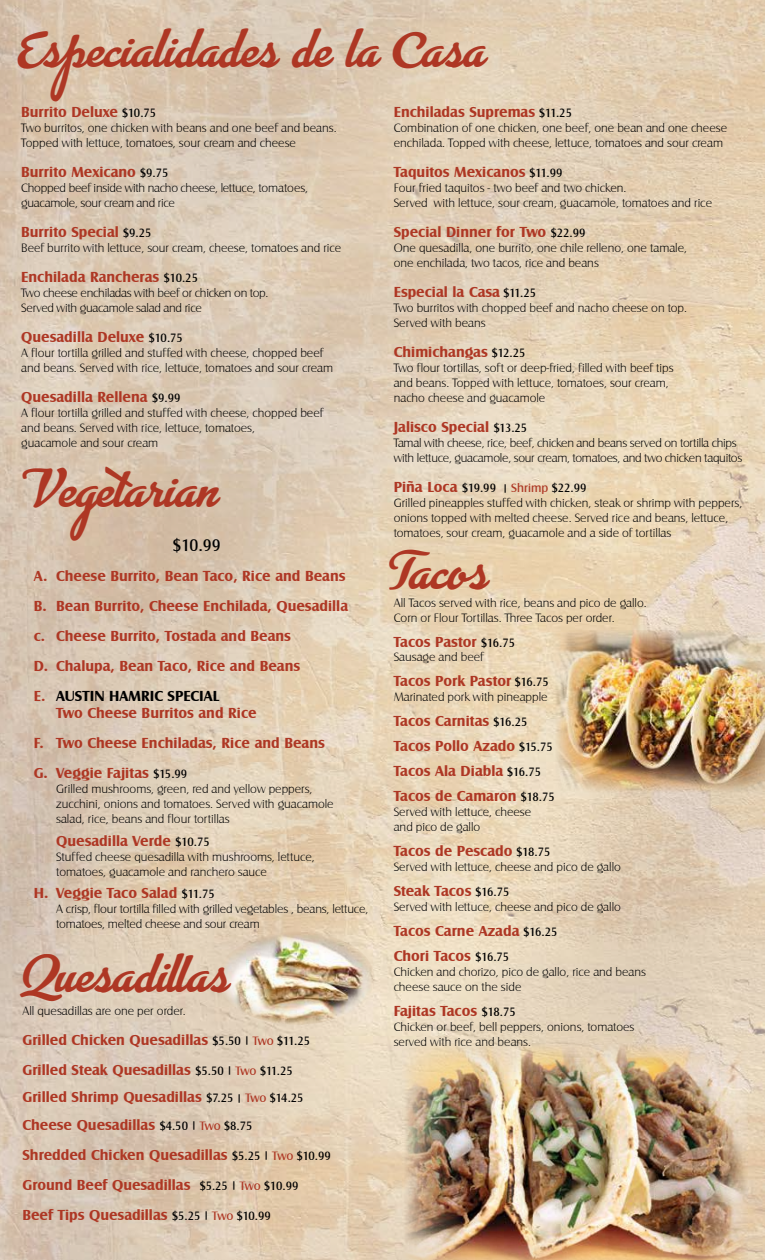
<style>
.page{position:relative;width:765px;height:1260px;background:#fff}
.page>*{position:absolute;margin:0;border:0;box-sizing:border-box;transform-origin:0 0}
.t1{font:700 45px "Advertising Script";color:#ae3724}
.t2{font:17.5px "Castle T";color:#000}
.t3{font:700 15px/30px "Castle T";color:#ae3724}
.t4{font:12.5px/15px "Castle T Ligh";color:#000}
.t5{font:12.5px/15px "Castle T Ligh";letter-spacing:-.02em;color:#000}
.t6{font:12.5px "Castle T";color:#000}
.s1{font-weight:400;font-size:12.5px;color:#000}
.s2{font-weight:700;font-size:15px;color:#ae3724}
.s3{font-size:10px}
.s4{color:#ae3724}
.s5{color:#000}
.s6{font-weight:400;font-size:10px;color:#000}
.s7{font-weight:400;font-size:12.5px}
</style>
<div class="page">
<img style="left:0;top:0;width:765px;height:1260px">
<img style="left:555px;top:630px;width:210px;height:162px">
<img style="left:218px;top:931px;width:157px;height:94px">
<img style="left:404px;top:1044px;width:344px;height:216px">
<h1 class="t1" style="left:22px;top:26px;width:465px">Especialidades de la Casa</h1>
<p class="t3" style="left:21px;top:97px;width:137px">Burrito Deluxe <span class="s1">$10.75</span></p>
<p class="t4" style="left:21px;top:121px;width:317px">Two burritos, one chicken with beans and one beef and beans.<br>Topped with lettuce, tomatoes, sour cream and cheese</p>
<p class="t3" style="left:21px;top:157px;width:149px">Burrito Mexicano <span class="s1">$9.75</span></p>
<p class="t5" style="left:21px;top:181px;width:289px">Chopped beef inside with nacho cheese, lettuce, tomatoes, guacamole, sour cream and rice</p>
<p class="t3" style="left:21px;top:217px;width:132px">Burrito Special <span class="s1">$9.25</span></p>
<p class="t4" style="left:21px;top:241px;width:322px">Beef burrito with lettuce, sour cream, cheese, tomatoes and rice</p>
<p class="t3" style="left:21px;top:262px;width:178px">Enchilada Rancheras <span class="s1">$10.25</span></p>
<p class="t5" style="left:21px;top:286px;width:249px">Two cheese enchiladas with beef or chicken on top.<br>Served with guacamole salad and rice</p>
<p class="t3" style="left:21px;top:322px;width:163px">Quesadilla Deluxe <span class="s1">$10.75</span></p>
<p class="t4" style="left:21px;top:346px;width:313px">A flour tortilla grilled and stuffed with cheese, chopped beef and beans. Served with rice, lettuce, tomatoes and sour cream</p>
<p class="t3" style="left:21px;top:382px;width:161px">Quesadilla Rellena <span class="s1">$9.99</span></p>
<p class="t4" style="left:21px;top:406px;width:304px">A flour tortilla grilled and stuffed with cheese, chopped beef and beans. Served with rice, lettuce, tomatoes,<br>guacamole and sour cream</p>
<p class="t3" style="left:394px;top:97px;width:180px">Enchiladas Supremas <span class="s1">$11.25</span></p>
<p class="t4" style="left:394px;top:120px;width:335px">Combination of one chicken, one beef, one bean and one cheese enchilada. Topped with cheese, lettuce, tomatoes and sour cream</p>
<p class="t3" style="left:394px;top:157px;width:170px">Taquitos Mexicanos <span class="s1">$11.99</span></p>
<p class="t4" style="left:394px;top:180px;width:320px">Four fried taquitos - two beef and two chicken.<br>Served with lettuce, sour cream, guacamole, tomatoes and rice</p>
<p class="t3" style="left:394px;top:217px;width:193px">Special Dinner for Two <span class="s1">$22.99</span></p>
<p class="t4" style="left:394px;top:240px;width:295px">One quesadilla, one burrito, one chile relleno, one tamale, one enchilada, two tacos, rice and beans</p>
<p class="t3" style="left:394px;top:277px;width:144px">Especial la Casa <span class="s1">$11.25</span></p>
<p class="t4" style="left:394px;top:300px;width:295px">Two burritos with chopped beef and nacho cheese on top.<br>Served with beans</p>
<p class="t3" style="left:394px;top:337px;width:133px">Chimichangas <span class="s1">$12.25</span></p>
<p class="t4" style="left:394px;top:360px;width:281px">Two flour tortillas, soft or deep-fried, filled with beef tips and beans. Topped with lettuce, tomatoes, sour cream, nacho cheese and guacamole</p>
<p class="t3" style="left:394px;top:412px;width:135px">Jalisco Special <span class="s1">$13.25</span></p>
<p class="t5" style="left:394px;top:435px;width:350px">Tamal with cheese, rice, beef, chicken and beans served on tortilla chips with lettuce, guacamole, sour cream, tomatoes, and two chicken taquitos</p>
<p class="t6" style="left:394px;top:481px;width:194px"><span class="s2">Piña Loca</span> $19.99 <span class="s3">|</span> <span class="s4">Shrimp</span> $22.99</p>
<p class="t4" style="left:394px;top:495px;width:350px">Grilled pineapples stuffed with chicken, steak or shrimp with peppers, onions topped with melted cheese. Served rice and beans, lettuce, tomatoes, sour cream, guacamole and a side of tortillas</p>
<h1 class="t1" style="left:37px;top:465px;width:183px">Vegetarian</h1>
<h2 class="t2" style="left:173px;top:535px;width:49px">$10.99</h2>
<p class="t3" style="left:34px;top:561px;width:316px">A. Cheese Burrito, Bean Taco, Rice and Beans B. Bean Burrito, Cheese Enchilada, Quesadilla c. Cheese Burrito, Tostada and Beans<br>D. Chalupa, Bean Taco, Rice and Beans<br>E. <span class="s5">AUSTIN HAMRIC SPECIAL</span></p>
<p class="t3" style="left:34px;top:699px;width:293px;text-indent:22px">Two Cheese Burritos and Rice<br>F. Two Cheese Enchiladas, Rice and Beans<br>G. Veggie Fajitas <span class="s1">$15.99</span></p>
<p class="t4" style="left:56px;top:782px;width:279px">Grilled mushrooms, green, red and yellow peppers, zucchini, onions and tomatoes. Served with guacamole salad, rice, beans and flour tortillas</p>
<p class="t3" style="left:56px;top:826px;width:155px">Quesadilla Verde <span class="s1">$10.75</span></p>
<p class="t4" style="left:56px;top:850px;width:260px">Stuffed cheese quesadilla with mushrooms, lettuce, tomatoes, guacamole and ranchero sauce</p>
<p class="t3" style="left:34px;top:879px;width:182px">H. Veggie Taco Salad <span class="s1">$11.75</span></p>
<p class="t4" style="left:56px;top:902px;width:314px">A crisp, flour tortilla filled with grilled vegetables , beans, lettuce, tomatoes, melted cheese and sour cream</p>
<h1 class="t1" style="left:22px;top:950px;width:209px">Quesadillas</h1>
<p class="t4" style="left:22px;top:1003px;width:165px">All quesadillas are one per order.</p>
<p class="t3" style="left:22px;top:1025px;width:289px">Grilled Chicken Quesadillas <span class="s1">$5.50</span> <span class="s6">|</span> <span class="s7">Two</span> <span class="s1">$11.25<br></span>Grilled Steak Quesadillas <span class="s1">$5.50</span> <span class="s6">|</span> <span class="s7">Two</span> <span class="s1">$11.25</span></p>
<p class="t3" style="left:22px;top:1084px;width:283px;line-height:27.5px">Grilled Shrimp Quesadillas <span class="s1">$7.25</span> <span class="s6">|</span> <span class="s7">Two</span> <span class="s1">$14.25<br></span>Cheese Quesadillas <span class="s1">$4.50</span> <span class="s6">|</span> <span class="s7">Two</span> <span class="s1">$8.75</span></p>
<p class="t3" style="left:22px;top:1140px;width:310px">Shredded Chicken Quesadillas <span class="s1">$5.25</span> <span class="s6">|</span> <span class="s7">Two</span> <span class="s1">$10.99<br></span>Ground Beef Quesadillas <span class="s1">$5.25</span> <span class="s6">|</span> <span class="s7">Two</span> <span class="s1">$10.99<br></span>Beef Tips Quesadillas <span class="s1">$5.25</span> <span class="s6">|</span> <span class="s7">Two</span> <span class="s1">$10.99</span></p>
<h1 class="t1" style="left:394px;top:547px;width:96px">Tacos</h1>
<p class="t4" style="left:394px;top:596px;width:255px">All Tacos served with rice, beans and pico de gallo.<br>Corn or Flour Tortillas. Three Tacos per order.</p>
<p class="t3" style="left:394px;top:627px;width:123px">Tacos Pastor <span class="s1">$16.75</span></p>
<p class="t4" style="left:394px;top:650px;width:92px">Sausage and beef</p>
<p class="t3" style="left:394px;top:666px;width:157px">Tacos Pork Pastor <span class="s1">$16.75</span></p>
<p class="t4" style="left:394px;top:690px;width:155px">Marinated pork with pineapple</p>
<p class="t3" style="left:394px;top:709px;width:163px;line-height:25px">Tacos Carnitas <span class="s1">$16.25<br></span>Tacos Pollo Azado <span class="s1">$15.75<br></span>Tacos Ala Diabla <span class="s1">$16.75<br></span>Tacos de Camaron <span class="s1">$18.75</span></p>
<p class="t4" style="left:394px;top:805px;width:139px">Served with lettuce, cheese and pico de gallo</p>
<p class="t3" style="left:394px;top:836px;width:158px">Tacos de Pescado <span class="s1">$18.75</span></p>
<p class="t4" style="left:394px;top:860px;width:229px">Served with lettuce, cheese and pico de gallo</p>
<p class="t3" style="left:394px;top:876px;width:117px">Steak Tacos <span class="s1">$16.75</span></p>
<p class="t4" style="left:394px;top:900px;width:229px">Served with lettuce, cheese and pico de gallo</p>
<p class="t3" style="left:394px;top:919px;width:165px;line-height:25px">Tacos Carne Azada <span class="s1">$16.25<br></span>Chori Tacos <span class="s1">$16.75</span></p>
<p class="t4" style="left:394px;top:965px;width:254px">Chicken and chorizo, pico de gallo, rice and beans cheese sauce on the side</p>
<p class="t3" style="left:394px;top:996px;width:124px">Fajitas Tacos <span class="s1">$18.75</span></p>
<p class="t4" style="left:394px;top:1020px;width:242px">Chicken or beef, bell peppers, onions, tomatoes served with rice and beans.</p>
</div>
